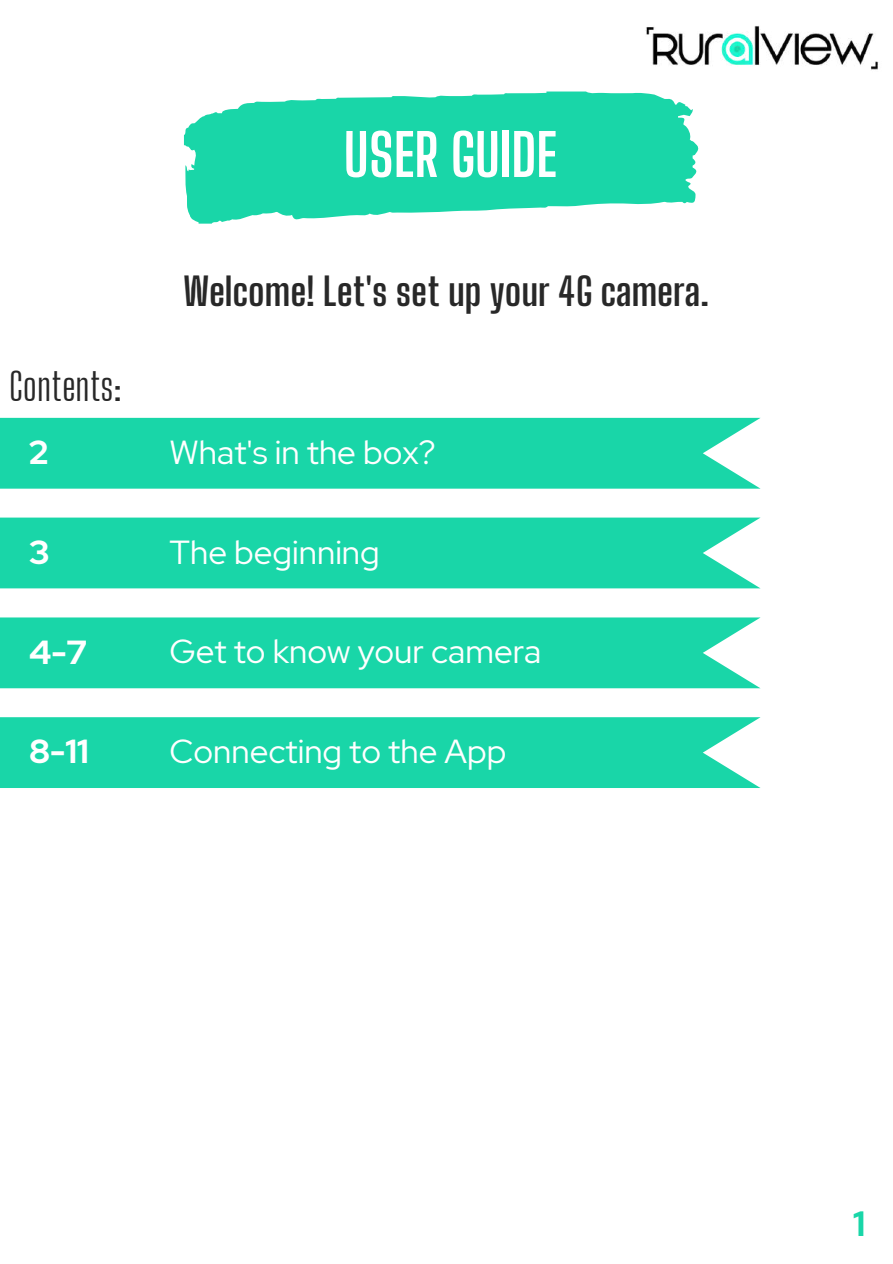
<style>
.page{position:relative;width:893px;height:1264px;background:#fff}
.page>*{position:absolute;margin:0;border:0;box-sizing:border-box;transform-origin:0 0}
.t1{font:700 57.45px "Big Shoulders Display";color:#fff}
.t2{font:700 38.25px "Big Shoulders Display";color:#282828}
.t3{font:38.25px "Big Shoulders Display";color:#282828}
.t4{font:700 34.95px "Red Hat Display";color:#19d6a8}
.t5{font:33.3px "Red Hat Display";color:#fff}
.t6{font:700 33.3px "Red Hat Display";color:#fff}
</style>
<div class="page">
<div style="left:0;top:617px;width:760px;height:71px;background:#19d6a8"></div>
<div style="left:0;top:517px;width:760px;height:71px;background:#19d6a8"></div>
<div style="left:0;top:418px;width:760px;height:70px;background:#19d6a8"></div>
<div style="left:0;top:717px;width:760px;height:71px;background:#19d6a8"></div>
<svg style="left:184px;top:91px;width:515px;height:133px;fill:#19d6a8"></svg>
<img style="left:645px;top:26px;width:234px;height:44px">
<h1 class="t1" style="left:343px;top:120px;width:215px">USER GUIDE</h1>
<p class="t2" style="left:183px;top:268px;width:527px">Welcome! Let's set up your 4G camera.</p>
<p class="t3" style="left:9px;top:363px;width:114px">Contents:</p>
<p class="t6" style="left:29px;top:430px;width:21px">2</p>
<p class="t5" style="left:169px;top:430px;width:267px">What's in the box?</p>
<p class="t6" style="left:29px;top:530px;width:22px">3</p>
<p class="t5" style="left:169px;top:530px;width:212px">The beginning</p>
<p class="t6" style="left:29px;top:630px;width:59px">4-7</p>
<p class="t5" style="left:169px;top:629px;width:373px">Get to know your camera</p>
<p class="t6" style="left:29px;top:729px;width:61px">8-11</p>
<p class="t5" style="left:169px;top:729px;width:338px">Connecting to the App</p>
<p class="t4" style="left:853px;top:1199px;width:14px">1</p>
</div>
